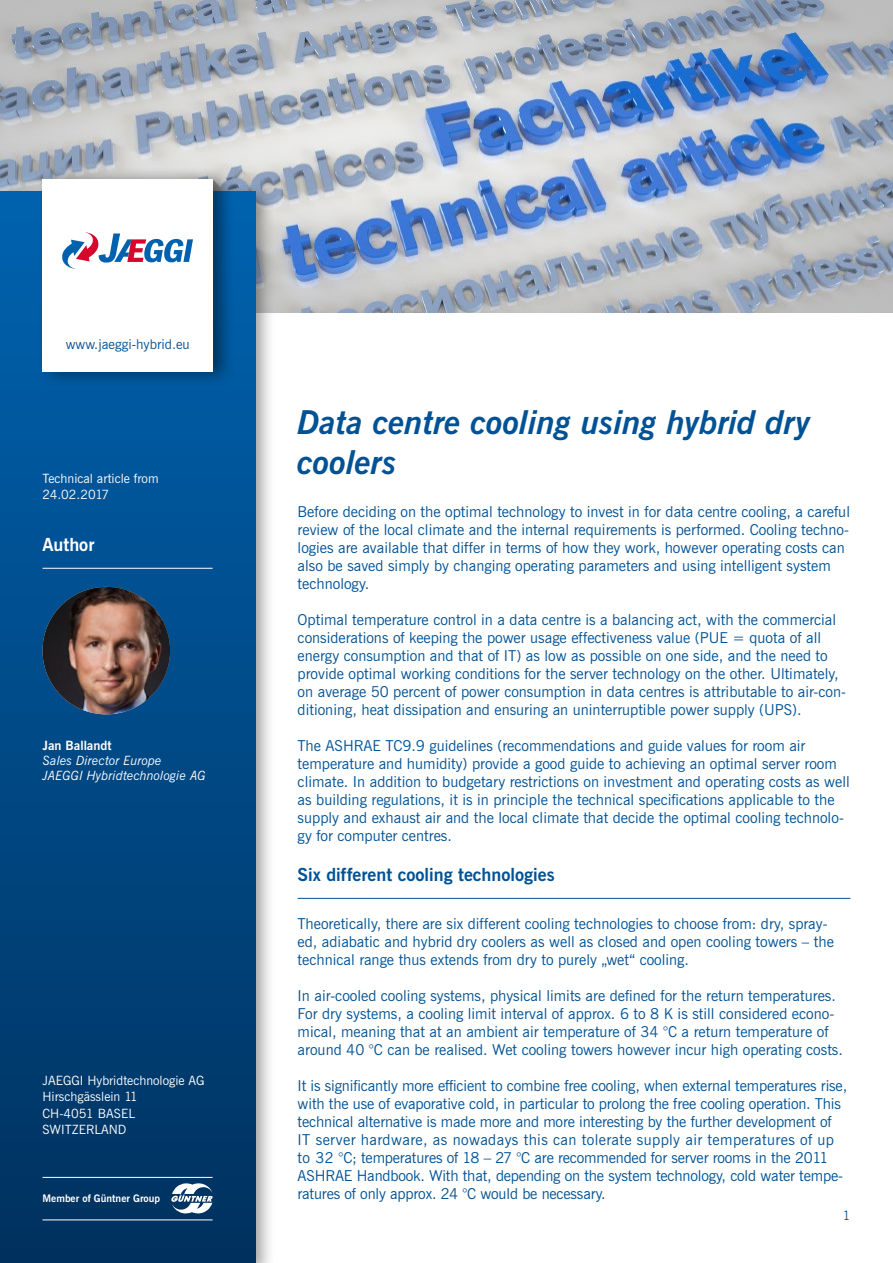
<style>
.page{position:relative;width:893px;height:1263px;background:#fff}
.page>*{position:absolute;margin:0;border:0;box-sizing:border-box;transform-origin:0 0}
.t1{font:italic 700 33px/39.6px "News Gothic";color:#005295}
.t2{font:700 18px "News Gothic";color:#005295}
.t3{font:700 18px "News Gothic";color:#fff}
.t4{font:15px/18px "News Gothic";color:#005295}
.t5{font:13.5px "News Gothic";color:#005295}
.t6{font:12.75px/16.5px "News Gothic";color:#fff}
.t7{font:italic 12.75px/15.3px "News Gothic";color:#fff}
.t8{font:700 12.75px "News Gothic";color:#fff}
.t9{font:12.75px "News Gothic";color:#005295}
.t10{font:700 10.35px "News Gothic";color:#fff}
</style>
<div class="page">
<img style="left:0;top:1px;width:893px;height:312px">
<div style="left:0;top:183px;width:275px;height:1080px;background:#000;opacity:.38"></div>
<div style="left:0;top:192px;width:255px;height:1071px;background:linear-gradient(to bottom,#0062af,#01325f)"></div>
<div style="left:37px;top:166px;width:198px;height:221px;background:#000;opacity:.45"></div>
<div style="left:43px;top:179px;width:170px;height:193px;background:#fff"></div>
<svg style="left:171px;top:1183px;width:42px;height:30px"></svg>
<hr style="left:43px;top:1219px;width:170px;height:1px;background:#fff">
<hr style="left:43px;top:1177px;width:170px;height:1px;background:#fff">
<svg style="left:62px;top:232px;width:131px;height:37px"></svg>
<hr style="left:43px;top:568px;width:170px;height:1px;background:#fff">
<hr style="left:298px;top:898px;width:552px;height:1px;background:#005295">
<img style="left:43px;top:587px;width:127px;height:127px;border-radius:64px">
<p class="t5" style="left:66px;top:336px;width:126px">www.jaeggi-hybrid.eu</p>
<p class="t6" style="left:43px;top:471px;width:118px;line-height:15.3px">Technical article from<br>24.02.2017</p>
<p class="t3" style="left:43px;top:532px;width:54px">Author</p>
<p class="t8" style="left:43px;top:737px;width:71px">Jan Ballandt</p>
<p class="t7" style="left:43px;top:753px;width:165px">Sales Director Europe<br>JAEGGI Hybridtechnologie AG</p>
<p class="t6" style="left:43px;top:1072px;width:164px">JAEGGI Hybridtechnologie AG<br>Hirschgässlein 11<br>CH-4051 BASEL<br>SWITZERLAND</p>
<p class="t10" style="left:43px;top:1191px;width:119px">Member of Güntner Group</p>
<h1 class="t1" style="left:298px;top:403px;width:515px">Data centre cooling using hybrid dry coolers</h1>
<p class="t4" style="left:298px;top:503px;width:554px">Before deciding on the optimal technology to invest in for data centre cooling, a careful review of the local climate and the internal requirements is performed. Cooling techno&shy;logies are available that differ in terms of how they work, however operating costs can also be saved simply by changing operating parameters and using intelligent system technology.</p>
<p class="t4" style="left:298px;top:611px;width:550px">Optimal temperature control in a data centre is a balancing act, with the commercial considerations of keeping the power usage effectiveness value (PUE = quota of all energy consumption and that of IT) as low as possible on one side, and the need to provide optimal working conditions for the server technology on the other. Ultimately, on average 50 percent of power consumption in data centres is attributable to air-con&shy;ditioning, heat dissipation and ensuring an uninterruptible power supply (UPS).</p>
<p class="t4" style="left:298px;top:737px;width:554px">The ASHRAE TC9.9 guidelines (recommendations and guide values for room air temperature and humidity) provide a good guide to achieving an optimal server room climate. In addition to budgetary restrictions on investment and operating costs as well as building regulations, it is in principle the technical specifications applicable to the supply and exhaust air and the local climate that decide the optimal cooling technolo&shy;gy for computer centres.</p>
<p class="t2" style="left:298px;top:862px;width:259px">Six different cooling technologies</p>
<p class="t4" style="left:298px;top:915px;width:538px">Theoretically, there are six different cooling technologies to choose from: dry, spray&shy;ed, adiabatic and hybrid dry coolers as well as closed and open cooling towers – the technical range thus extends from dry to purely „wet“ cooling.</p>
<p class="t4" style="left:298px;top:987px;width:547px">In air-cooled cooling systems, physical limits are defined for the return temperatures.<br>For dry systems, a cooling limit interval of approx. 6 to 8 K is still considered econo&shy;mical, meaning that at an ambient air temperature of 34 °C a return temperature of around 40 °C can be realised. Wet cooling towers however incur high operating costs.</p>
<p class="t4" style="left:298px;top:1077px;width:551px">It is significantly more efficient to combine free cooling, when external temperatures rise, with the use of evaporative cold, in particular to prolong the free cooling operation. This technical alternative is made more and more interesting by the further development of IT server hardware, as nowadays this can tolerate supply air temperatures of up to 32 °C; temperatures of 18 – 27 °C are recommended for server rooms in the 2011<br>ASHRAE Handbook. With that, depending on the system technology, cold water tempe&shy;ratures of only approx. 24 °C would be necessary.</p>
<p class="t9" style="left:843px;top:1207px;width:9px">1</p>
</div>
